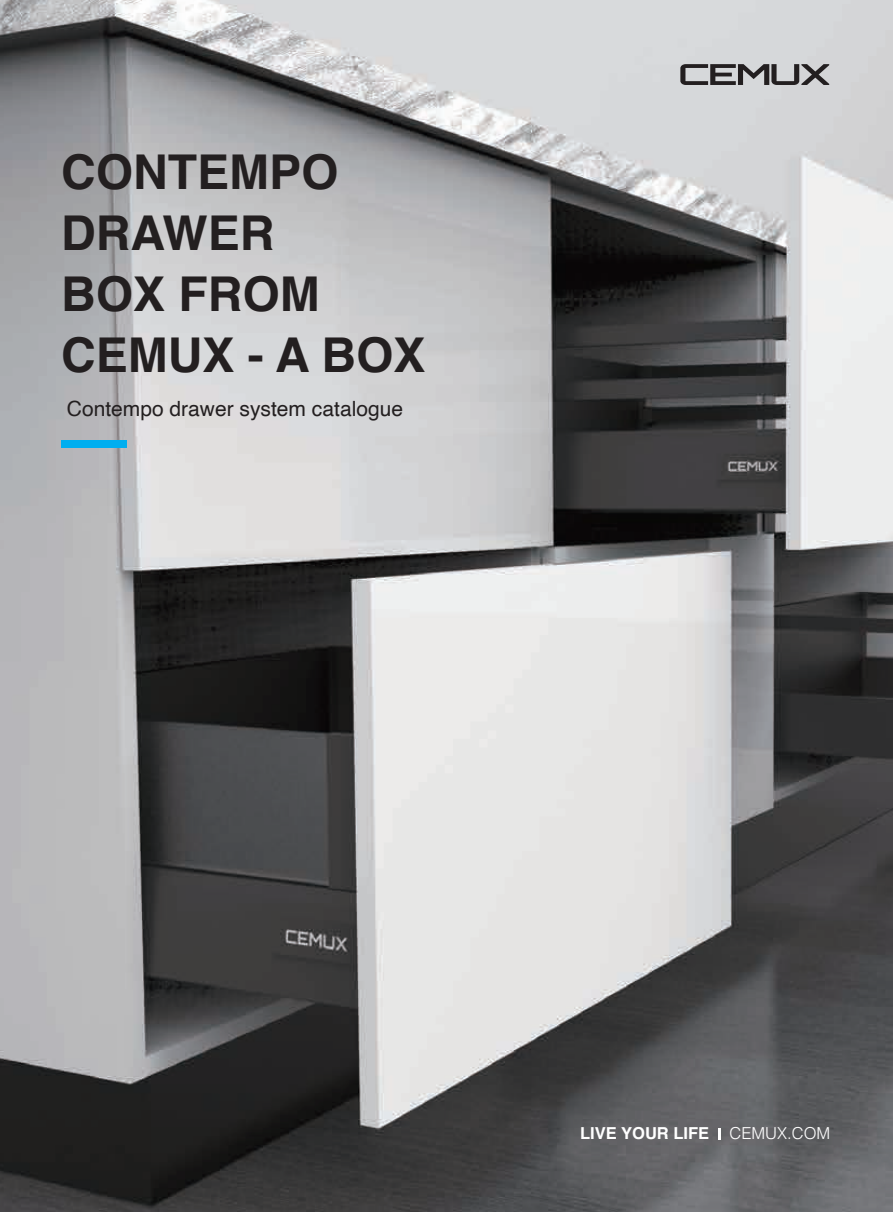
<style>
.page{position:relative;width:893px;height:1212px;background:#fff}
.page>*{position:absolute;margin:0;border:0;box-sizing:border-box;transform-origin:0 0}
.t1{font:700 48px/61.2px "Helvetica";color:#231f20}
.t2{font:21px "Helvetica";color:#231f20}
.t3{font:700 16.5px "Helvetica";color:#fff}
.s1{font-weight:300}
</style>
<div class="page">
<img style="left:0;top:0;width:893px;height:1212px">
<svg style="left:680px;top:64px;width:149px;height:21px;background:#818082"></svg>
<svg style="left:718px;top:1127px;width:2px;height:12px"></svg>
<div style="left:61px;top:441px;width:65px;height:7px;background:#00aeef"></div>
<p class="t1" style="left:61px;top:146px;width:366px">CONTEMPO<br>DRAWER<br>BOX FROM<br>CEMUX - A BOX</p>
<p class="t2" style="left:67px;top:392px;width:338px">Contempo drawer system catalogue</p>
<p class="t3" style="left:580px;top:1123px;width:252px">LIVE YOUR LIFE <span class="s1">CEMUX.COM</span></p>
</div>
